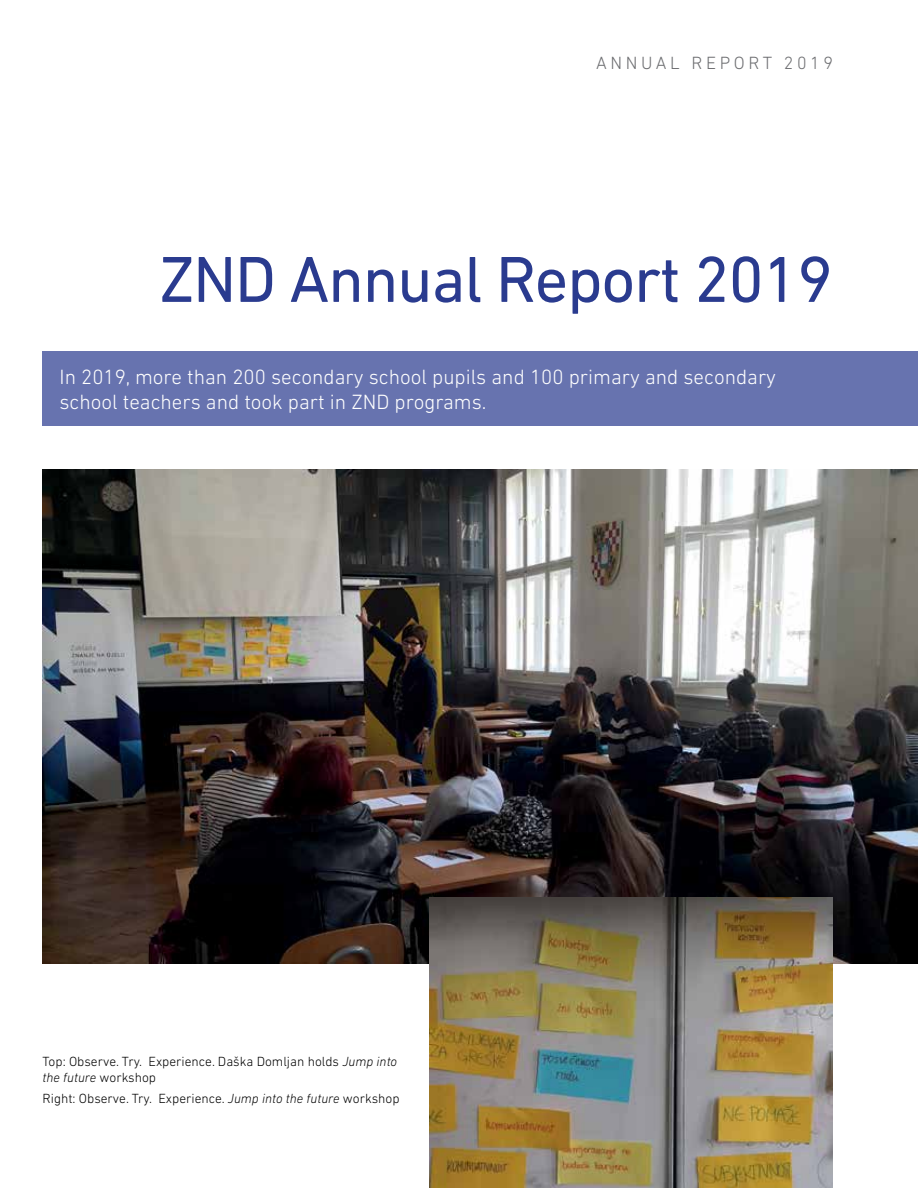
<style>
.page{position:relative;width:918px;height:1188px;background:#fff}
.page>*{position:absolute;margin:0;border:0;box-sizing:border-box;transform-origin:0 0}
.t1{font:66px "DIN Next LT Pro";letter-spacing:-.02em;color:#2a3b8f}
.t2{font:300 21px/25.2px "DIN Next LT Pro";color:#fff}
.t3{font:300 18px "DIN Next LT Pro";letter-spacing:.2em;color:#6d6e71}
.t4{font:300 13.5px/16.5px "DIN Next LT Pro";color:#000}
.s1{font-style:italic}
</style>
<div class="page">
<div style="left:43px;top:351px;width:875px;height:75px;background:#6773af"></div>
<img style="left:43px;top:470px;width:875px;height:493px">
<img style="left:429px;top:898px;width:404px;height:290px">
<h3 class="t3" style="left:596px;top:52px;width:238px">ANNUAL REPORT 2019</h3>
<h1 class="t1" style="left:159px;top:241px;width:675px">ZND Annual Report 2019</h1>
<h2 class="t2" style="left:60px;top:364px;width:718px">In 2019, more than 200 secondary school pupils and 100 primary and secondary school teachers and took part in ZND programs.</h2>
<p class="t4" style="left:43px;top:1053px;width:356px">Top: Observe. Try. Experience. Daška Domljan holds <span class="s1">Jump into the future</span> workshop</p>
<p class="t4" style="left:43px;top:1090px;width:358px">Right: Observe. Try. Experience. <span class="s1">Jump into the future</span> workshop</p>
</div>
